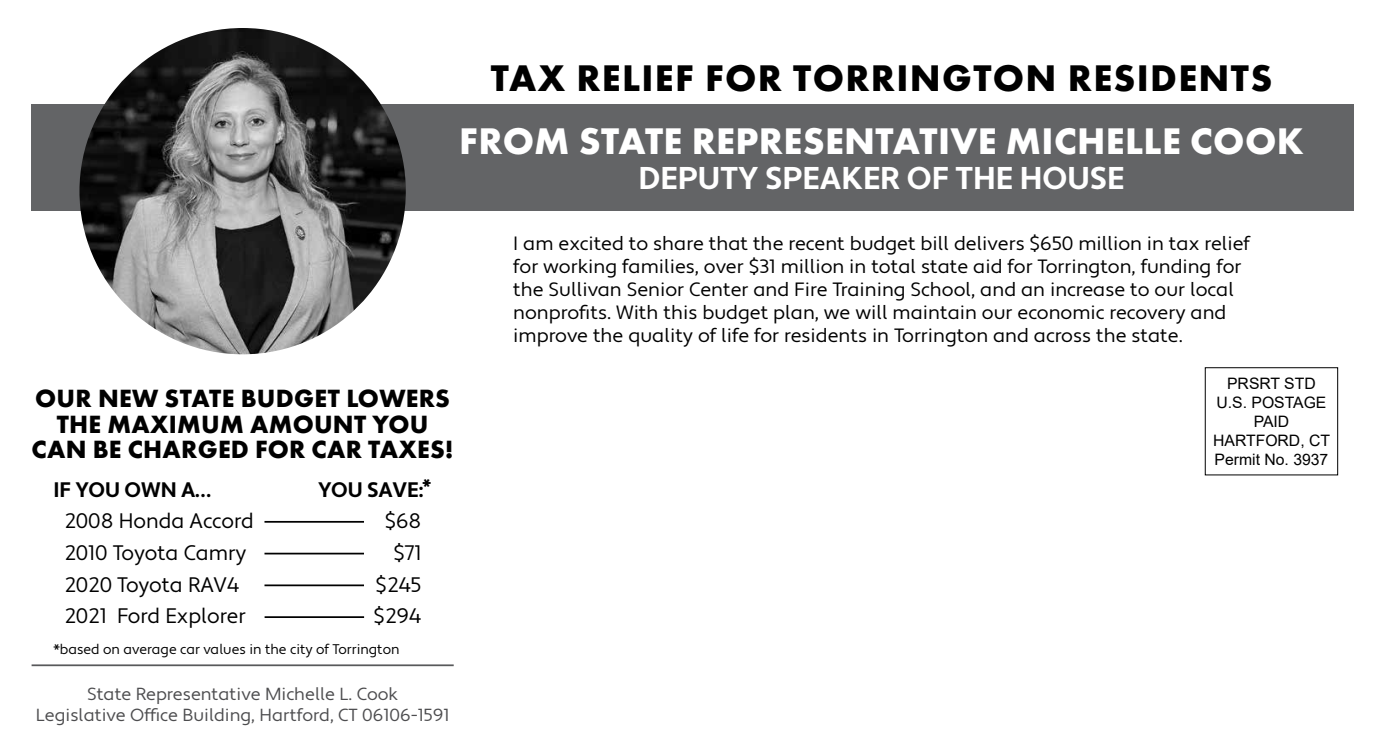
<style>
.page{position:relative;width:1386px;height:756px;background:#fff}
.page>*{position:absolute;margin:0;border:0;box-sizing:border-box;transform-origin:0 0}
.t1{font:700 38.5px "Futura PT";letter-spacing:.01em;color:#fff}
.t2{font:700 38.5px "Futura PT";letter-spacing:.035em;color:#000}
.t3{font:700 31.5px "Apertura";color:#fff}
.t4{font:700 25.9px/25.9px "Futura PT";letter-spacing:.01em;color:#000;text-align:center}
.t5{font:21px/31.8px "Apertura";color:#000}
.t6{font:700 21px "Apertura";color:#000}
.t7{font:19.25px/23.1px "Apertura";color:#000}
.t8{font:17.5px/21px "Apertura";color:#4d4d4f;text-align:center}
.t9{font:15.75px/18.9px "Arial";color:#000;text-align:center}
.t10{font:14px "Apertura";color:#000}
</style>
<div class="page">
<div style="left:32px;top:104px;width:1322px;height:107px;background:#636466"></div>
<div style="left:1205px;top:367px;width:133px;height:108px;border:1px solid #000"></div>
<hr style="left:32px;top:664px;width:422px;height:2px;background:#58595b">
<hr style="left:264px;top:521px;width:100px;height:2px;background:#000">
<hr style="left:264px;top:553px;width:100px;height:1px;background:#000">
<hr style="left:264px;top:584px;width:100px;height:2px;background:#000">
<hr style="left:265px;top:616px;width:99px;height:2px;background:#000">
<img style="left:79px;top:28px;width:327px;height:326px;border-radius:163px">
<h1 class="t2" style="left:491px;top:54px;width:783px">TAX RELIEF FOR TORRINGTON RESIDENTS</h1>
<h1 class="t1" style="left:459px;top:117px;width:846px">FROM STATE REPRESENTATIVE MICHELLE COOK</h1>
<h2 class="t3" style="left:639px;top:160px;width:487px">DEPUTY SPEAKER OF THE HOUSE</h2>
<h3 class="t4" style="left:32px;top:384px;width:424px">OUR NEW STATE BUDGET LOWERS<br>THE MAXIMUM AMOUNT YOU<br>CAN BE CHARGED FOR CAR TAXES!</h3>
<p class="t6" style="left:53px;top:477px;width:159px">IF YOU OWN A…</p>
<p class="t6" style="left:318px;top:477px;width:114px">YOU SAVE:<sup>*</sup></p>
<p class="t5" style="left:64px;top:505px;width:191px">2008 Honda Accord<br>2010 Toyota Camry<br>2020 Toyota RAV4<br>2021 Ford Explorer</p>
<p class="t5" style="left:374px;top:505px;width:49px;text-align:right">$68 $71 $245 $294</p>
<p class="t10" style="left:53px;top:641px;width:348px">*based on average car values in the city of Torrington</p>
<p class="t8" style="left:36px;top:684px;width:415px">State Representative Michelle L. Cook<br>Legislative Office Building, Hartford, CT 06106-1591</p>
<p class="t7" style="left:513px;top:232px;width:738px">I am excited to share that the recent budget bill delivers $650 million in tax relief for working families, over $31 million in total state aid for Torrington, funding for the Sullivan Senior Center and Fire Training School, and an increase to our local nonprofits. With this budget plan, we will maintain our economic recovery and improve the quality of life for residents in Torrington and across the state.</p>
<p class="t9" style="left:1213px;top:374px;width:118px">PRSRT STD<br>U.S. POSTAGE<br>PAID<br>HARTFORD, CT<br>Permit No. 3937</p>
</div>
